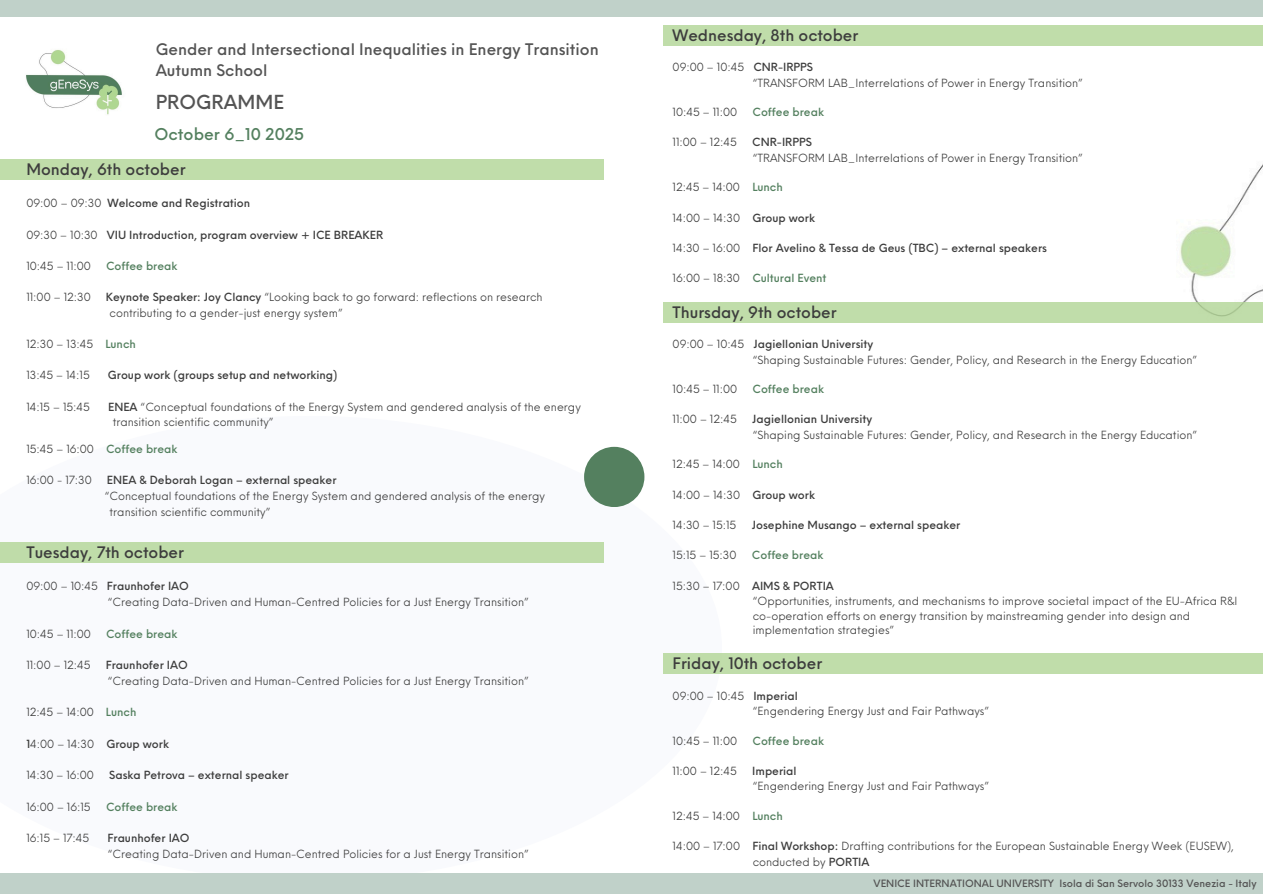
<style>
.page{position:relative;width:1263px;height:894px;background:#fff}
.page>*{position:absolute;margin:0;border:0;box-sizing:border-box;transform-origin:0 0}
.t1{font:500 18.9px "Neue Einstellung";color:#545454}
.t2{font:500 15.9px "Neue Einstellung";color:#54805f}
.t3{font:500 15.6px/21.3px "Neue Einstellung";color:#545454}
.t4{font:500 15.45px "Neue Einstellung";color:#3d3d3d}
.t5{font:10.95px/15.6px "Neue Einstellung";color:#3d3d3d}
.t6{font:500 10.95px "Neue Einstellung";color:#3d3d3d}
.t7{font:500 10.95px "Neue Einstellung";color:#54805f}
.t8{font:500 9.9px "Neue Einstellung";color:#545454}
.s1{font-weight:500}
.s2{font-weight:500;color:#54805f}
.s3{font-weight:400}
.s4{font-weight:400;color:#3d3d3d}
</style>
<div class="page">
<div style="left:0;top:0;width:1263px;height:17px;background:#c0d1c9"></div>
<img style="left:1174px;top:164px;width:89px;height:159px">
<div style="left:0;top:873px;width:1263px;height:20px;background:#c0d1c9"></div>
<div style="left:584px;top:446px;width:60px;height:61px;background:#54805f;border-radius:50%"></div>
<div style="left:0;top:159px;width:603px;height:20px;background:#c0ddaa"></div>
<div style="left:0;top:541px;width:603px;height:21px;background:#bfdca9"></div>
<div style="left:663px;top:25px;width:600px;height:21px;background:#c0ddaa"></div>
<div style="left:663px;top:302px;width:600px;height:20px;background:#c0ddaa"></div>
<div style="left:663px;top:653px;width:600px;height:21px;background:#c0ddaa"></div>
<img style="left:26px;top:49px;width:96px;height:66px">
<h3 class="t3" style="left:156px;top:37px;width:444px">Gender and Intersectional Inequalities in Energy Transition<br>Autumn School</h3>
<h3 class="t1" style="left:156px;top:85px;width:130px">PROGRAMME</h3>
<h3 class="t2" style="left:155px;top:120px;width:151px">October 6_10 2025</h3>
<h2 class="t4" style="left:26px;top:155px;width:161px">Monday, 6th october</h2>
<h3 class="t5" style="left:26px;top:194px;width:77px">09:00 – 09:30</h3>
<h3 class="t6" style="left:108px;top:193px;width:144px">Welcome and Registration</h3>
<h3 class="t5" style="left:26px;top:226px;width:73px">09:30 – 10:30</h3>
<h3 class="t6" style="left:107px;top:225px;width:278px">VIU Introduction, program overview + ICE BREAKER</h3>
<h3 class="t5" style="left:26px;top:257px;width:66px">10:45 – 11:00</h3>
<h3 class="t7" style="left:106px;top:256px;width:73px">Coffee break</h3>
<h3 class="t5" style="left:26px;top:288px;width:66px">11:00 – 12:30</h3>
<h3 class="t5" style="left:110px;top:288px;width:434px;text-indent:-4px"><span class="s1">Keynote Speaker: Joy Clancy</span> “Looking back to go forward: reflections on research contributing to a gender-just energy system”</h3>
<h3 class="t5" style="left:26px;top:335px;width:68px">12:30 – 13:45</h3>
<h3 class="t7" style="left:105px;top:334px;width:32px">Lunch</h3>
<h3 class="t5" style="left:26px;top:366px;width:65px">13:45 – 14:15</h3>
<h3 class="t6" style="left:108px;top:365px;width:231px">Group work (groups setup and networking)</h3>
<h3 class="t5" style="left:26px;top:398px;width:65px">14:15 – 15:45</h3>
<h2 class="t5" style="left:113px;top:398px;width:470px;text-indent:-5px"><span class="s1">ENEA</span> “Conceptual foundations of the Energy System and gendered analysis of the energy transition scientific community”</h2>
<h2 class="t5" style="left:26px;top:440px;width:69px">15:45 – 16:00</h2>
<h3 class="t7" style="left:106px;top:439px;width:73px">Coffee break</h3>
<h3 class="t5" style="left:26px;top:471px;width:67px">16:00 - 17:30</h3>
<h3 class="t6" style="left:107px;top:470px;width:231px">ENEA &amp; Deborah Logan – external speaker</h3>
<h3 class="t5" style="left:105px;top:487px;width:442px">“Conceptual foundations of the Energy System and gendered analysis of the energy</h3>
<h3 class="t5" style="left:110px;top:502px;width:162px">transition scientific community”</h3>
<h3 class="t4" style="left:26px;top:538px;width:159px">Tuesday, 7th october</h3>
<h3 class="t5" style="left:108px;top:577px;width:423px;line-height:16px;text-indent:-81px">09:00 – 10:45 <span class="s1">Fraunhofer IAO<br></span>“Creating Data-Driven and Human-Centred Policies for a Just Energy Transition”</h3>
<h3 class="t5" style="left:26px;top:624px;width:66px">10:45 – 11:00</h3>
<h3 class="t7" style="left:106px;top:623px;width:73px">Coffee break</h3>
<h3 class="t5" style="left:26px;top:656px;width:66px">11:00 – 12:45</h3>
<h3 class="t5" style="left:106px;top:655px;width:425px;line-height:16px"><span class="s1">Fraunhofer IAO<br></span>“Creating Data-Driven and Human-Centred Policies for a Just Energy Transition”</h3>
<h3 class="t5" style="left:26px;top:703px;width:111px">12:45 – 14:00 <span class="s2">Lunch</span></h3>
<h3 class="t6" style="left:26px;top:733px;width:144px">1<span class="s3">4:00 – 14:30</span> Group work</h3>
<h3 class="t5" style="left:26px;top:766px;width:69px">14:30 – 16:00</h3>
<h3 class="t6" style="left:109px;top:765px;width:181px">Saska Petrova – external speaker</h3>
<h2 class="t5" style="left:26px;top:797px;width:66px">16:00 – 16:15</h2>
<h2 class="t7" style="left:106px;top:796px;width:73px">Coffee break</h2>
<h3 class="t5" style="left:26px;top:828px;width:64px">16:15 – 17:45</h3>
<h3 class="t5" style="left:108px;top:828px;width:423px;line-height:16px"><span class="s1">Fraunhofer IAO<br></span>“Creating Data-Driven and Human-Centred Policies for a Just Energy Transition”</h3>
<h3 class="t4" style="left:673px;top:21px;width:187px">Wednesday, 8th october</h3>
<h3 class="t5" style="left:753px;top:58px;width:332px;text-indent:-80px">09:00 – 10:45 <span class="s1">CNR-IRPPS<br></span>“TRANSFORM LAB_Interrelations of Power in Energy Transition”</h3>
<h3 class="t5" style="left:673px;top:103px;width:66px">10:45 – 11:00</h3>
<h3 class="t7" style="left:752px;top:102px;width:73px">Coffee break</h3>
<h3 class="t5" style="left:673px;top:133px;width:66px">11:00 – 12:45</h3>
<h3 class="t5" style="left:752px;top:133px;width:332px"><span class="s1">CNR-IRPPS<br></span>“TRANSFORM LAB_Interrelations of Power in Energy Transition”</h3>
<p class="t5" style="left:673px;top:178px;width:112px">12:45 – 14:00 <span class="s2">Lunch</span></p>
<h2 class="t5" style="left:673px;top:209px;width:144px">14:00 – 14:30 <span class="s1">Group work</span></h2>
<h1 class="t6" style="left:673px;top:238px;width:376px"><span class="s3">14:30 – 16:00</span> Flor Avelino &amp; Tessa de Geus (TBC) – external speakers</h1>
<h2 class="t7" style="left:673px;top:268px;width:155px"><span class="s4">16:00 – 18:30</span> Cultural Event</h2>
<p class="t4" style="left:673px;top:298px;width:166px">Thursday, 9th october</p>
<h2 class="t5" style="left:753px;top:335px;width:446px;text-indent:-80px">09:00 – 10:45 <span class="s1">Jagiellonian University<br></span>“Shaping Sustainable Futures: Gender, Policy, and Research in the Energy Education”</h2>
<h3 class="t5" style="left:673px;top:380px;width:66px">10:45 – 11:00</h3>
<h3 class="t7" style="left:752px;top:379px;width:73px">Coffee break</h3>
<h3 class="t5" style="left:673px;top:410px;width:66px">11:00 – 12:45</h3>
<h3 class="t5" style="left:752px;top:410px;width:446px"><span class="s1">Jagiellonian University<br></span>“Shaping Sustainable Futures: Gender, Policy, and Research in the Energy Education”</h3>
<h3 class="t5" style="left:673px;top:455px;width:112px">12:45 – 14:00 <span class="s2">Lunch</span></h3>
<h3 class="t5" style="left:673px;top:485px;width:144px">14:00 – 14:30 <span class="s1">Group work</span></h3>
<h3 class="t5" style="left:673px;top:516px;width:65px">14:30 – 15:15</h3>
<h3 class="t6" style="left:752px;top:515px;width:210px">Josephine Musango – external speaker</h3>
<h3 class="t5" style="left:673px;top:546px;width:65px">15:15 – 15:30</h3>
<h3 class="t7" style="left:752px;top:545px;width:73px">Coffee break</h3>
<h3 class="t5" style="left:753px;top:576px;width:486px;line-height:15.1px;text-indent:-80px">15:30 – 17:00 <span class="s1">AIMS &amp; PORTIA<br></span>“Opportunities, instruments, and mechanisms to improve societal impact of the EU-Africa R&amp;I co-operation efforts on energy transition by mainstreaming gender into design and</h3>
<h3 class="t5" style="left:753px;top:621px;width:143px">implementation strategies”</h3>
<h3 class="t4" style="left:673px;top:649px;width:151px">Friday, 10th october</h3>
<h3 class="t5" style="left:753px;top:686px;width:238px;text-indent:-80px">09:00 – 10:45 <span class="s1">Imperial<br></span>“Engendering Energy Just and Fair Pathways”</h3>
<h3 class="t5" style="left:673px;top:731px;width:66px">10:45 – 11:00</h3>
<h3 class="t7" style="left:752px;top:730px;width:73px">Coffee break</h3>
<h2 class="t5" style="left:673px;top:761px;width:66px">11:00 – 12:45</h2>
<h2 class="t5" style="left:752px;top:761px;width:238px"><span class="s1">Imperial<br></span>“Engendering Energy Just and Fair Pathways”</h2>
<h3 class="t5" style="left:673px;top:806px;width:112px">12:45 – 14:00 <span class="s2">Lunch</span></h3>
<h3 class="t5" style="left:753px;top:836px;width:483px;text-indent:-80px">14:00 – 17:00 <span class="s1">Final Workshop:</span> Drafting contributions for the European Sustainable Energy Week (EUSEW), conducted by <span class="s1">PORTIA</span></h3>
<h3 class="t8" style="left:873px;top:874px;width:384px">VENICE INTERNATIONAL UNIVERSITY Isola di San Servolo 30133 Venezia - Italy</h3>
</div>
